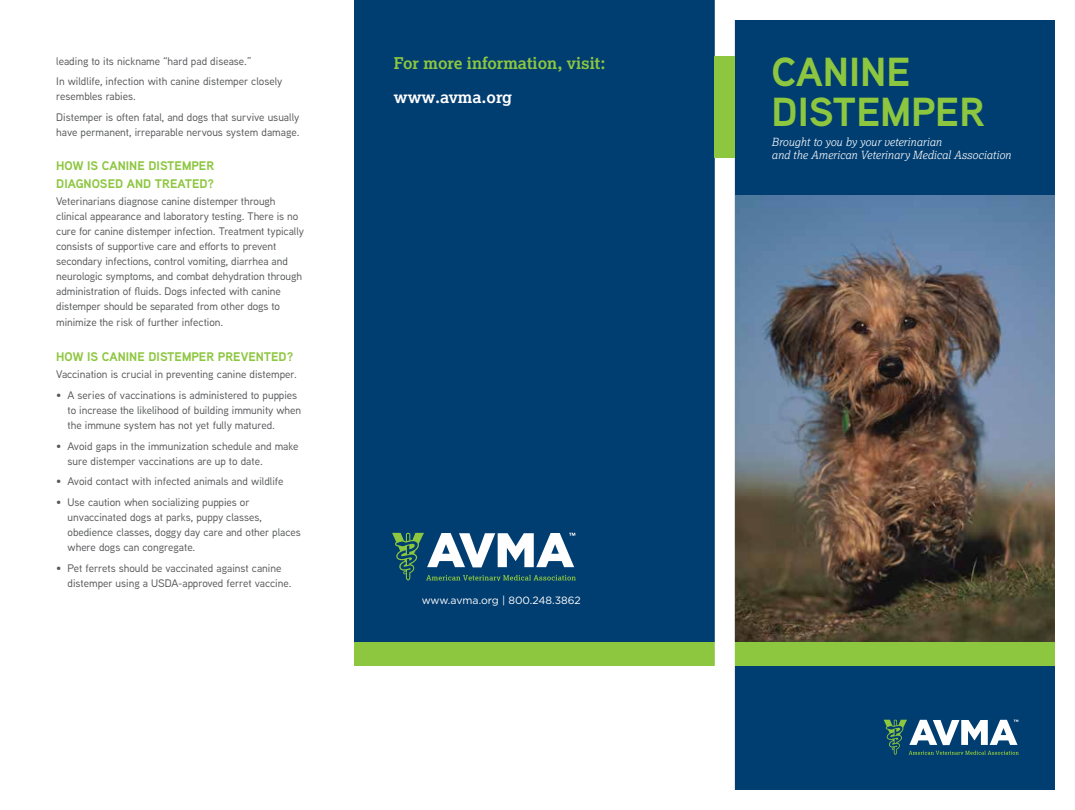
<style>
.page{position:relative;width:1075px;height:810px;background:#fff}
.page>*{position:absolute;margin:0;border:0;box-sizing:border-box;transform-origin:0 0}
.t1{font:700 40.5px/40.9px "Aaux Next";color:#8dc63f}
.t2{font:700 16.25px "Lexia";color:#8dc63f}
.t3{font:700 16.25px "Lexia";letter-spacing:-.005em;color:#fff}
.t4{font:700 12.5px/17.5px "Aaux Next";color:#8dc63f}
.t5{font:italic 300 11.25px/13.5px "Lexia";color:#fff}
.t6{font:500 11px/15.1px "Aaux Next";color:#58595b}
.t7{font:10.5px "Gotham";color:#fff}
</style>
<div class="page">
<div style="left:735px;top:21px;width:318px;height:768px;background:#003d71"></div>
<div style="left:354px;top:0;width:360px;height:646px;background:#003d71"></div>
<div style="left:354px;top:642px;width:360px;height:24px;background:#8dc63f"></div>
<svg style="left:392px;top:533px;width:183px;height:47px"></svg>
<svg style="left:883px;top:720px;width:135px;height:35px"></svg>
<img style="left:735px;top:195px;width:318px;height:447px">
<div style="left:723px;top:642px;width:346px;height:24px;background:#8dc63f"></div>
<div style="left:714px;top:56px;width:20px;height:102px;background:#8dc63f"></div>
<p class="t6" style="left:56px;top:50px;width:228px;line-height:20.6px">leading to its nickname “hard pad disease.”<br>In wildlife, infection with canine distemper closely</p>
<p class="t6" style="left:56px;top:86px;width:245px;line-height:20.6px">resembles rabies.<br>Distemper is often fatal, and dogs that survive usually</p>
<p class="t6" style="left:56px;top:124px;width:245px">have permanent, irreparable nervous system damage.</p>
<p class="t4" style="left:56px;top:157px;width:159px">HOW IS CANINE DISTEMPER<br>DIAGNOSED AND TREATED?</p>
<p class="t6" style="left:56px;top:194px;width:249px">Veterinarians diagnose canine distemper through clinical appearance and laboratory testing. There is no cure for canine distemper infection. Treatment typically consists of supportive care and efforts to prevent secondary infections, control vomiting, diarrhea and neurologic symptoms, and combat dehydration through administration of fluids. Dogs infected with canine distemper should be separated from other dogs to minimize the risk of further infection.</p>
<p class="t4" style="left:56px;top:347px;width:238px">HOW IS CANINE DISTEMPER PREVENTED?</p>
<p class="t6" style="left:56px;top:367px;width:242px">Vaccination is crucial in preventing canine distemper.</p>
<p class="t6" style="left:68px;top:387px;width:235px;text-indent:-11px">• A series of vaccinations is administered to puppies to increase the likelihood of building immunity when the immune system has not yet fully matured.</p>
<p class="t6" style="left:68px;top:438px;width:232px;text-indent:-11px">• Avoid gaps in the immunization schedule and make sure distemper vaccinations are up to date.</p>
<p class="t6" style="left:56px;top:474px;width:229px">• Avoid contact with infected animals and wildlife</p>
<p class="t6" style="left:68px;top:494px;width:235px;text-indent:-11px">• Use caution when socializing puppies or unvaccinated dogs at parks, puppy classes, obedience classes, doggy day care and other places where dogs can congregate.</p>
<p class="t6" style="left:68px;top:560px;width:225px;text-indent:-11px">• Pet ferrets should be vaccinated against canine distemper using a USDA-approved ferret vaccine.</p>
<h2 class="t2" style="left:394px;top:52px;width:213px">For more information, visit:</h2>
<h2 class="t3" style="left:394px;top:86px;width:120px">www.avma.org</h2>
<p class="t7" style="left:421px;top:594px;width:161px">www.avma.org | 800.248.3862</p>
<h1 class="t1" style="left:771px;top:50px;width:215px">CANINE<br>DISTEMPER</h1>
<p class="t5" style="left:771px;top:134px;width:241px">Brought to you by your veterinarian<br>and the American Veterinary Medical Association</p>
</div>
